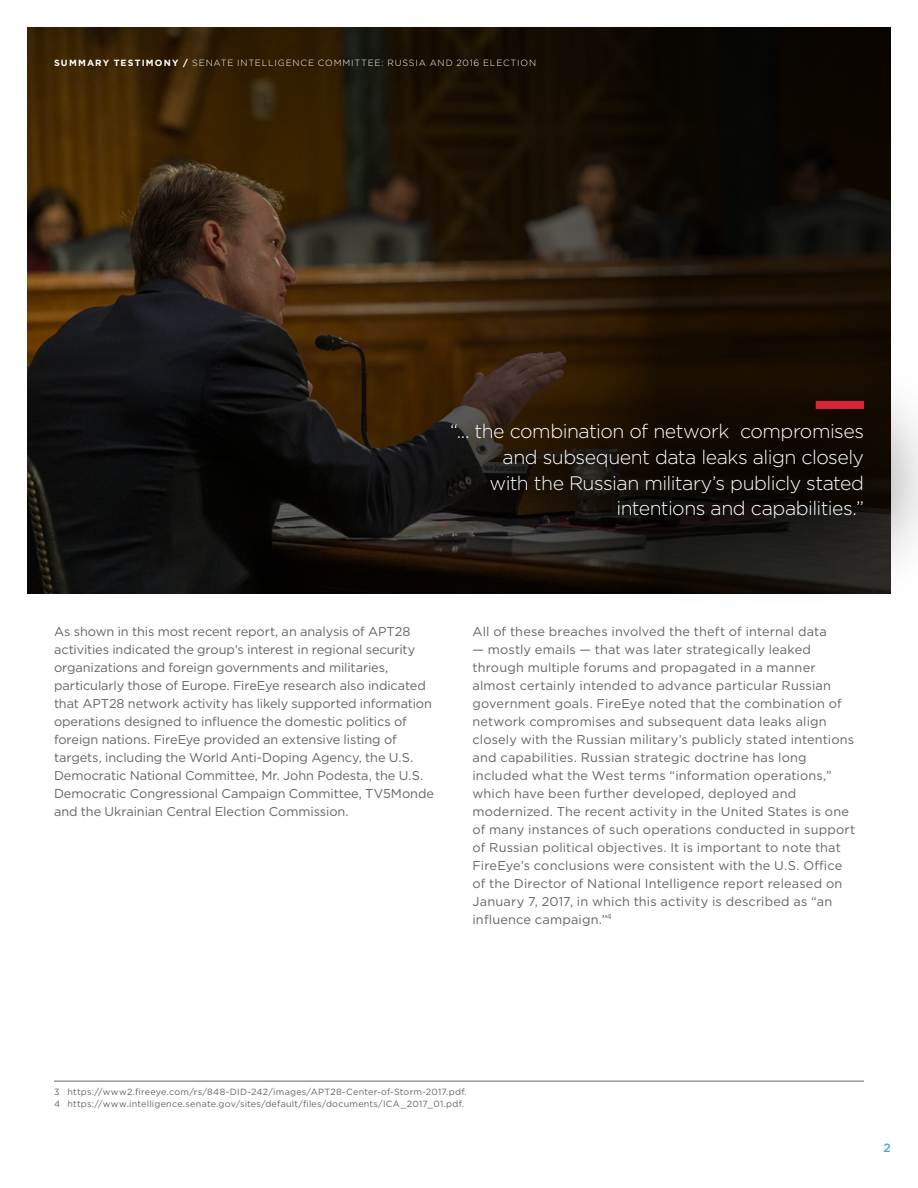
<style>
.page{position:relative;width:918px;height:1188px;background:#fff}
.page>*{position:absolute;margin:0;border:0;box-sizing:border-box;transform-origin:0 0}
.t1{font:300 19.5px/25.5px "Gotham";letter-spacing:-.025em;color:#fff;text-align:right}
.t2{font:12.75px/18px "Gotham";letter-spacing:.005em;color:#636466}
.t3{font:500 12px "Gotham";color:#4da8d4}
.t4{font:9px/12px "Gotham";letter-spacing:.025em;color:#636466}
.t5{font:300 9px "Gotham";letter-spacing:.09em;color:#fff}
.s1{font-weight:700}
</style>
<div class="page">
<svg style="left:27px;top:27px;width:864px;height:567px;background:#22180b"></svg>
<div style="left:387px;top:355px;width:531px;height:253px;background:#000;opacity:.75"></div>
<div style="left:816px;top:401px;width:48px;height:8px;background:#d82435"></div>
<hr style="left:54px;top:1081px;width:810px;height:1px;background:#636466">
<p class="t5" style="left:54px;top:57px;width:484px"><span class="s1">SUMMARY TESTIMONY /</span> SENATE INTELLIGENCE COMMITTEE: RUSSIA AND 2016 ELECTION</p>
<h1 class="t1" style="left:450px;top:418px;width:415px">“... the combination of network compromises and subsequent data leaks align closely<br>with the Russian military’s publicly stated intentions and capabilities.”</h1>
<p class="t2" style="left:54px;top:622px;width:382px">As shown in this most recent report, an analysis of APT28 activities indicated the group’s interest in regional security organizations and foreign governments and militaries, particularly those of Europe. FireEye research also indicated that APT28 network activity has likely supported information operations designed to influence the domestic politics of foreign nations. FireEye provided an extensive listing of targets, including the World Anti-Doping Agency, the U.S.<br>Democratic National Committee, Mr. John Podesta, the U.S.<br>Democratic Congressional Campaign Committee, TV5Monde and the Ukrainian Central Election Commission.</p>
<p class="t2" style="left:473px;top:622px;width:356px">All of these breaches involved the theft of internal data</p>
<p class="t2" style="left:473px;top:640px;width:384px">— mostly emails — that was later strategically leaked through multiple forums and propagated in a manner almost certainly intended to advance particular Russian government goals. FireEye noted that the combination of network compromises and subsequent data leaks align closely with the Russian military’s publicly stated intentions and capabilities. Russian strategic doctrine has long included what the West terms “information operations,” which have been further developed, deployed and modernized. The recent activity in the United States is one of many instances of such operations conducted in support of Russian political objectives. It is important to note that FireEye’s conclusions were consistent with the U.S. Office of the Director of National Intelligence report released on January 7, 2017, in which this activity is described as “an influence campaign.”<sup>4</sup></p>
<p class="t4" style="left:54px;top:1086px;width:414px">3 https://www2.fireeye.com/rs/848-DID-242/images/APT28-Center-of-Storm-2017.pdf.<br>4 https://www.intelligence.senate.gov/sites/default/files/documents/ICA_2017_01.pdf.</p>
<p class="t3" style="left:884px;top:1140px;width:9px">2</p>
</div>
